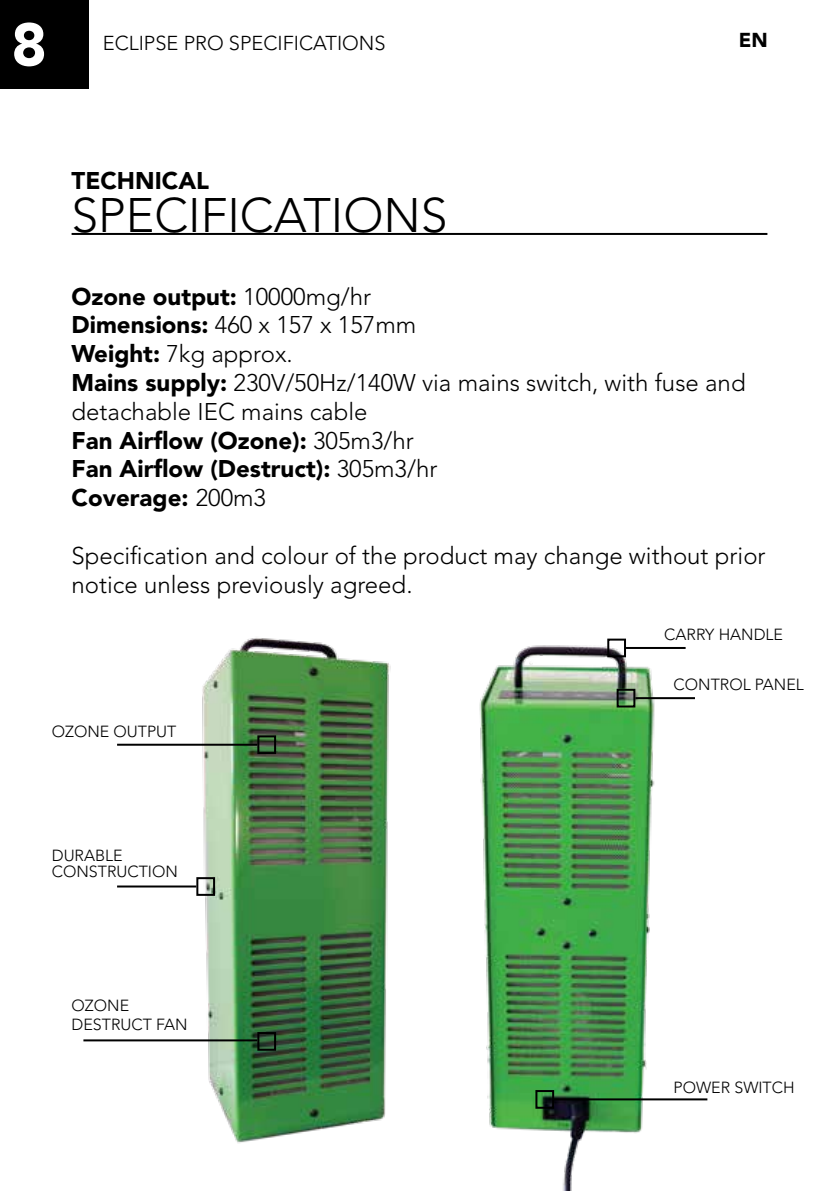
<style>
.page{position:relative;width:840px;height:1191px;background:#fff}
.page>*{position:absolute;margin:0;border:0;box-sizing:border-box;transform-origin:0 0}
.t1{font:900 60px "Avenir LT Std";color:#fff}
.t2{font:300 48px "Avenir LT Std";color:#000}
.t3{font:300 24px/28.8px "Avenir LT Std";color:#000}
.t4{font:900 24px "Avenir LT Std";color:#000}
.t5{font:300 20px "Avenir LT Std";color:#000}
.t6{font:900 20px "Avenir LT Std";color:#000}
.t7{font:300 16px/19.2px "Avenir LT Std";color:#000}
.s1{font-weight:900}
</style>
<div class="page">
<div style="left:0;top:0;width:89px;height:89px;background:#000"></div>
<img style="left:479px;top:638px;width:229px;height:553px">
<img style="left:139px;top:638px;width:252px;height:505px">
<hr style="left:72px;top:233px;width:695px;height:2px;background:#000">
<div style="left:257px;top:735px;width:19px;height:19px;border:2px solid #000"></div>
<hr style="left:117px;top:743px;width:140px;height:2px;background:#000">
<div style="left:257px;top:1032px;width:19px;height:18px;border:2px solid #000"></div>
<hr style="left:83px;top:1039px;width:174px;height:2px;background:#000">
<div style="left:616px;top:689px;width:19px;height:18px;border:2px solid #000"></div>
<hr style="left:635px;top:697px;width:59px;height:2px;background:#000">
<div style="left:607px;top:638px;width:18px;height:19px;border:2px solid #000"></div>
<hr style="left:625px;top:647px;width:60px;height:2px;background:#000">
<div style="left:535px;top:1090px;width:19px;height:18px;border:2px solid #000"></div>
<hr style="left:554px;top:1098px;width:153px;height:2px;background:#000">
<div style="left:196px;top:877px;width:19px;height:19px;border:2px solid #000"></div>
<hr style="left:117px;top:885px;width:79px;height:2px;background:#000">
<h1 class="t1" style="left:11px;top:8px;width:37px">8</h1>
<p class="t5" style="left:103px;top:31px;width:284px">ECLIPSE PRO SPECIFICATIONS</p>
<p class="t6" style="left:738px;top:28px;width:30px">EN</p>
<p class="t4" style="left:72px;top:166px;width:139px">TECHNICAL</p>
<h2 class="t2" style="left:72px;top:187px;width:377px">SPECIFICATIONS</h2>
<p class="t3" style="left:72px;top:282px;width:675px"><span class="s1">Ozone output:</span> 10000mg/hr<br><span class="s1">Dimensions:</span> 460 x 157 x 157mm<br><span class="s1">Weight:</span> 7kg approx.<br><span class="s1">Mains supply:</span> 230V/50Hz/140W via mains switch, with fuse and detachable IEC mains cable<br><span class="s1">Fan Airflow (Ozone):</span> 305m3/hr<br><span class="s1">Fan Airflow (Destruct):</span> 305m3/hr<br><span class="s1">Coverage:</span> 200m3</p>
<p class="t3" style="left:72px;top:541px;width:695px">Specification and colour of the product may change without prior notice unless previously agreed.</p>
<p class="t7" style="left:52px;top:721px;width:126px">OZONE OUTPUT</p>
<p class="t7" style="left:664px;top:625px;width:120px">CARRY HANDLE</p>
<p class="t7" style="left:673px;top:675px;width:132px">CONTROL PANEL</p>
<p class="t7" style="left:52px;top:847px;width:127px;line-height:16px">DURABLE<br>CONSTRUCTION</p>
<p class="t7" style="left:72px;top:996px;width:117px">OZONE<br>DESTRUCT FAN</p>
<p class="t7" style="left:673px;top:1077px;width:122px">POWER SWITCH</p>
</div>
